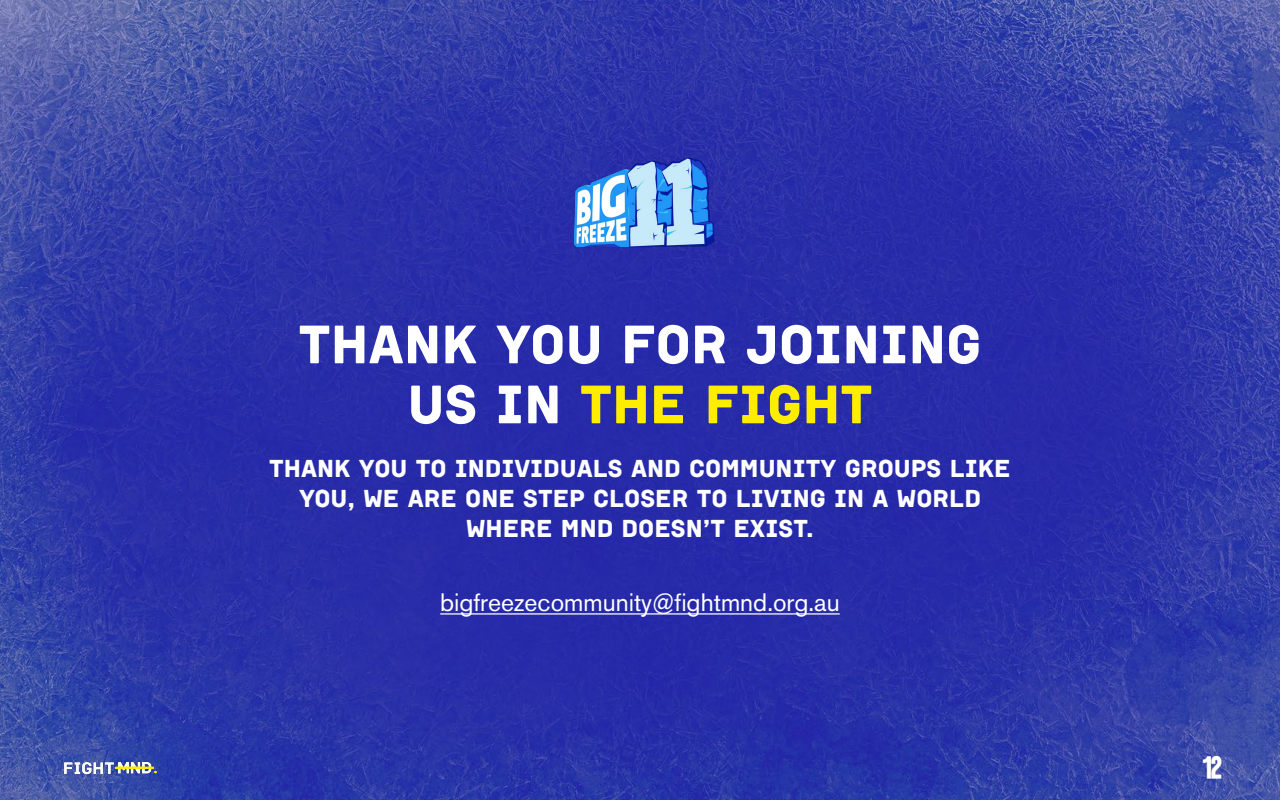
<style>
.page{position:relative;width:1280px;height:800px;background:#fff}
.page>*{position:absolute;margin:0;border:0;box-sizing:border-box;transform-origin:0 0}
.t1{font:55px/60px "Institut W00";color:#fff;text-align:center}
.t2{font:29px "Bigger Display";color:#fff}
.t3{font:25px/30px "Institut W00";color:#fff;text-align:center}
.t4{font:25px "Akzidenz Grotesk BE";color:#fff}
.s1{color:#ffed00}
</style>
<div class="page">
<img style="left:0;top:0;width:1280px;height:800px">
<img style="left:60px;top:740px;width:100px;height:56px">
<img style="left:561px;top:138px;width:162px;height:138px">
<hr style="left:440px;top:613px;width:400px;height:2px;background:#fff">
<h1 class="t1" style="left:298px;top:316px;width:685px">THANK YOU FOR JOINING<br>US IN <span class="s1">THE FIGHT</span></h1>
<p class="t3" style="left:269px;top:454px;width:743px">THANK YOU TO INDIVIDUALS AND COMMUNITY GROUPS LIKE<br>YOU, WE ARE ONE STEP CLOSER TO LIVING IN A WORLD<br>WHERE MND DOESN’T EXIST.</p>
<p class="t4" style="left:440px;top:588px;width:401px">bigfreezecommunity@fightmnd.org.au</p>
<p class="t2" style="left:1203px;top:756px;width:21px">12</p>
</div>
